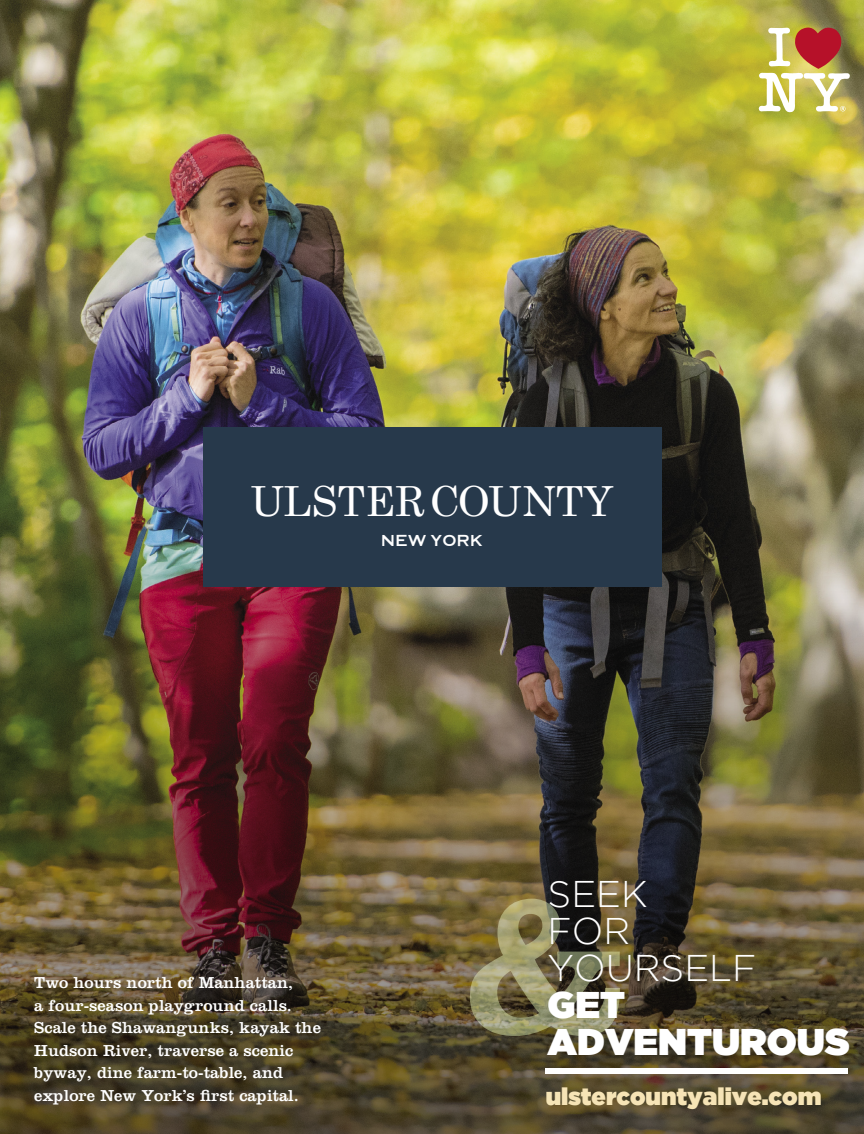
<style>
.page{position:relative;width:864px;height:1134px;background:#fff}
.page>*{position:absolute;margin:0;border:0;box-sizing:border-box;transform-origin:0 0}
.t1{font:195.3px "Clarendon LT Std";color:#c8dd9f}
.t2{font:41.55px "Century";color:#fff}
.t3{font:300 37.05px/37.3px "Gotham";color:#fff}
.t4{font:37.05px/37.3px "Gotham Ultra";color:#fff}
.t5{font:24px "Gotham Ultra";color:#f6e4b6}
.t6{font:16.5px/22.5px "Clarendon LT Std";letter-spacing:.005em;color:#fff}
.t7{font:16.5px "Media Gothic";color:#fff}
</style>
<div class="page">
<img style="left:0;top:0;width:864px;height:1134px">
<div style="left:203px;top:428px;width:458px;height:159px;background:#27394b"></div>
<svg style="left:759px;top:27px;width:91px;height:85px"></svg>
<div style="left:546px;top:1068px;width:302px;height:6px;background:#fff"></div>
<h2 class="t2" style="left:251px;top:466px;width:364px">ULSTERCOUNTY</h2>
<p class="t7" style="left:381px;top:532px;width:104px">NEW YORK</p>
<p class="t6" style="left:34px;top:972px;width:288px">Two hours north of Manhattan,<br>a four-season playground calls.<br>Scale the Shawangunks, kayak the<br>Hudson River, traverse a scenic byway, dine farm-to-table, and explore New York’s first capital.</p>
<h3 class="t3" style="left:548px;top:875px;width:210px">SEEK<br>FOR<br>YOURSELF</h3>
<h3 class="t4" style="left:548px;top:985px;width:303px">GET<br>ADVENTUROUS</h3>
<h3 class="t5" style="left:546px;top:1083px;width:277px">ulstercountyalive.com</h3>
<h1 class="t1" style="left:462px;top:853px;width:164px">&amp;</h1>
</div>
